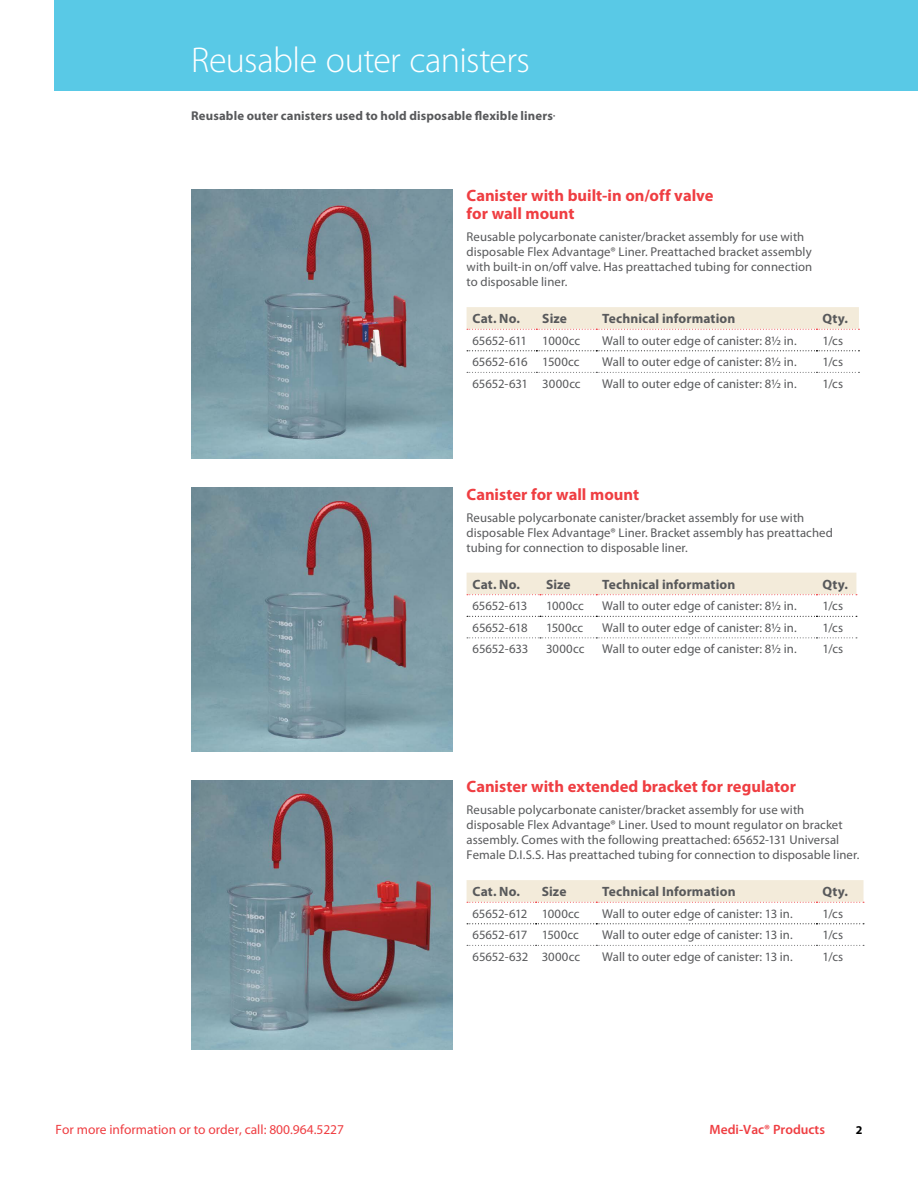
<style>
.page{position:relative;width:918px;height:1188px;background:#fff}
.page>*{position:absolute;margin:0;border:0;box-sizing:border-box;transform-origin:0 0}
.t1{font:300 36px "Myriad Pro";letter-spacing:-.015em;color:#fff}
.t2{font:700 16.5px/18px "Myriad Pro";color:#ef3e42}
.t3{font:700 13.5px "Myriad Pro";letter-spacing:.01em;color:#58595b}
.t4{font:13.5px "Myriad Pro";color:#ef3e42}
.t5{font:600 13.5px "Myriad Pro";color:#ef3e42}
.t6{font:12.75px/15px "Myriad Pro";letter-spacing:.005em;color:#58595b}
.t7{font:700 12.75px "Myriad Pro";letter-spacing:.01em;color:#58595b}
.t8{font:700 12px "Myriad Pro";color:#000}
</style>
<div class="page">
<div style="left:54px;top:0;width:864px;height:91px;background:#59c9e6"></div>
<svg style="left:467px;top:307px;width:392px;height:23px;background:#f3e9d9"></svg>
<svg style="left:467px;top:350px;width:392px;height:1px"></svg>
<svg style="left:467px;top:372px;width:392px;height:1px"></svg>
<div style="left:467px;top:573px;width:390px;height:22px;background:#f3ebda"></div>
<svg style="left:467px;top:616px;width:390px;height:1px"></svg>
<svg style="left:467px;top:637px;width:390px;height:1px"></svg>
<svg style="left:467px;top:880px;width:397px;height:23px;background:#f3e9d9"></svg>
<svg style="left:467px;top:923px;width:397px;height:1px"></svg>
<svg style="left:467px;top:945px;width:397px;height:1px"></svg>
<img style="left:191px;top:189px;width:261px;height:270px">
<img style="left:191px;top:488px;width:261px;height:264px">
<img style="left:191px;top:780px;width:261px;height:270px">
<h1 class="t1" style="left:191px;top:38px;width:340px">Reusable outer canisters</h1>
<p class="t7" style="left:191px;top:107px;width:365px">Reusable outer canisters used to hold disposable flexible liners.</p>
<p class="t2" style="left:467px;top:186px;width:248px">Canister with built-in on/off valve for wall mount</p>
<p class="t6" style="left:467px;top:229px;width:347px">Reusable polycarbonate canister/bracket assembly for use with disposable Flex Advantage® Liner. Preattached bracket assembly with built-in on/off valve. Has preattached tubing for connection to disposable liner.</p>
<p class="t3" style="left:473px;top:310px;width:49px">Cat. No.</p>
<p class="t3" style="left:542px;top:310px;width:26px">Size</p>
<p class="t3" style="left:602px;top:310px;width:135px">Technical information</p>
<p class="t3" style="left:822px;top:310px;width:27px">Qty.</p>
<p class="t6" style="left:473px;top:333px;width:109px">65652-611 1000cc</p>
<p class="t6" style="left:602px;top:333px;width:196px">Wall to outer edge of canister: 8½ in.</p>
<p class="t6" style="left:822px;top:333px;width:22px">1/cs</p>
<p class="t6" style="left:473px;top:354px;width:109px">65652-616 1500cc</p>
<p class="t6" style="left:602px;top:354px;width:196px">Wall to outer edge of canister: 8½ in.</p>
<p class="t6" style="left:822px;top:354px;width:22px">1/cs</p>
<p class="t6" style="left:473px;top:376px;width:110px">65652-631 3000cc</p>
<p class="t6" style="left:602px;top:376px;width:196px">Wall to outer edge of canister: 8½ in.</p>
<p class="t6" style="left:822px;top:376px;width:22px">1/cs</p>
<p class="t2" style="left:467px;top:485px;width:174px">Canister for wall mount</p>
<p class="t6" style="left:467px;top:510px;width:368px">Reusable polycarbonate canister/bracket assembly for use with disposable Flex Advantage® Liner. Bracket assembly has preattached tubing for connection to disposable liner.</p>
<p class="t3" style="left:473px;top:575px;width:49px">Cat. No.</p>
<p class="t3" style="left:546px;top:575px;width:26px">Size</p>
<p class="t3" style="left:602px;top:575px;width:135px">Technical information</p>
<p class="t3" style="left:822px;top:575px;width:27px">Qty.</p>
<p class="t6" style="left:473px;top:598px;width:56px">65652-613</p>
<p class="t6" style="left:546px;top:598px;width:39px">1000cc</p>
<p class="t6" style="left:602px;top:598px;width:196px">Wall to outer edge of canister: 8½ in.</p>
<p class="t6" style="left:822px;top:598px;width:22px">1/cs</p>
<p class="t6" style="left:473px;top:620px;width:56px">65652-618</p>
<p class="t6" style="left:546px;top:620px;width:39px">1500cc</p>
<p class="t6" style="left:602px;top:620px;width:196px">Wall to outer edge of canister: 8½ in.</p>
<p class="t6" style="left:822px;top:620px;width:22px">1/cs</p>
<p class="t6" style="left:473px;top:641px;width:57px">65652-633</p>
<p class="t6" style="left:546px;top:641px;width:40px">3000cc</p>
<p class="t6" style="left:602px;top:641px;width:196px">Wall to outer edge of canister: 8½ in.</p>
<p class="t6" style="left:823px;top:641px;width:22px">1/cs</p>
<p class="t2" style="left:467px;top:777px;width:331px">Canister with extended bracket for regulator</p>
<p class="t6" style="left:467px;top:802px;width:394px">Reusable polycarbonate canister/bracket assembly for use with disposable Flex Advantage® Liner. Used to mount regulator on bracket assembly. Comes with the following preattached: 65652-131 Universal Female D.I.S.S. Has preattached tubing for connection to disposable liner.</p>
<p class="t3" style="left:473px;top:883px;width:49px">Cat. No.</p>
<p class="t3" style="left:542px;top:883px;width:26px">Size</p>
<p class="t3" style="left:602px;top:883px;width:135px">Technical Information</p>
<p class="t3" style="left:822px;top:883px;width:27px">Qty.</p>
<p class="t6" style="left:473px;top:906px;width:108px">65652-612 1000cc</p>
<p class="t6" style="left:602px;top:906px;width:192px">Wall to outer edge of canister: 13 in.</p>
<p class="t6" style="left:822px;top:906px;width:22px">1/cs</p>
<p class="t6" style="left:473px;top:927px;width:108px">65652-617 1500cc</p>
<p class="t6" style="left:602px;top:927px;width:192px">Wall to outer edge of canister: 13 in.</p>
<p class="t6" style="left:822px;top:927px;width:22px">1/cs</p>
<p class="t6" style="left:473px;top:949px;width:109px">65652-632 3000cc</p>
<p class="t6" style="left:602px;top:949px;width:192px">Wall to outer edge of canister: 13 in.</p>
<p class="t6" style="left:823px;top:949px;width:22px">1/cs</p>
<p class="t4" style="left:56px;top:1121px;width:290px">For more information or to order, call: 800.964.5227</p>
<p class="t5" style="left:710px;top:1121px;width:117px">Medi-Vac® Products</p>
<p class="t8" style="left:856px;top:1122px;width:8px">2</p>
</div>
